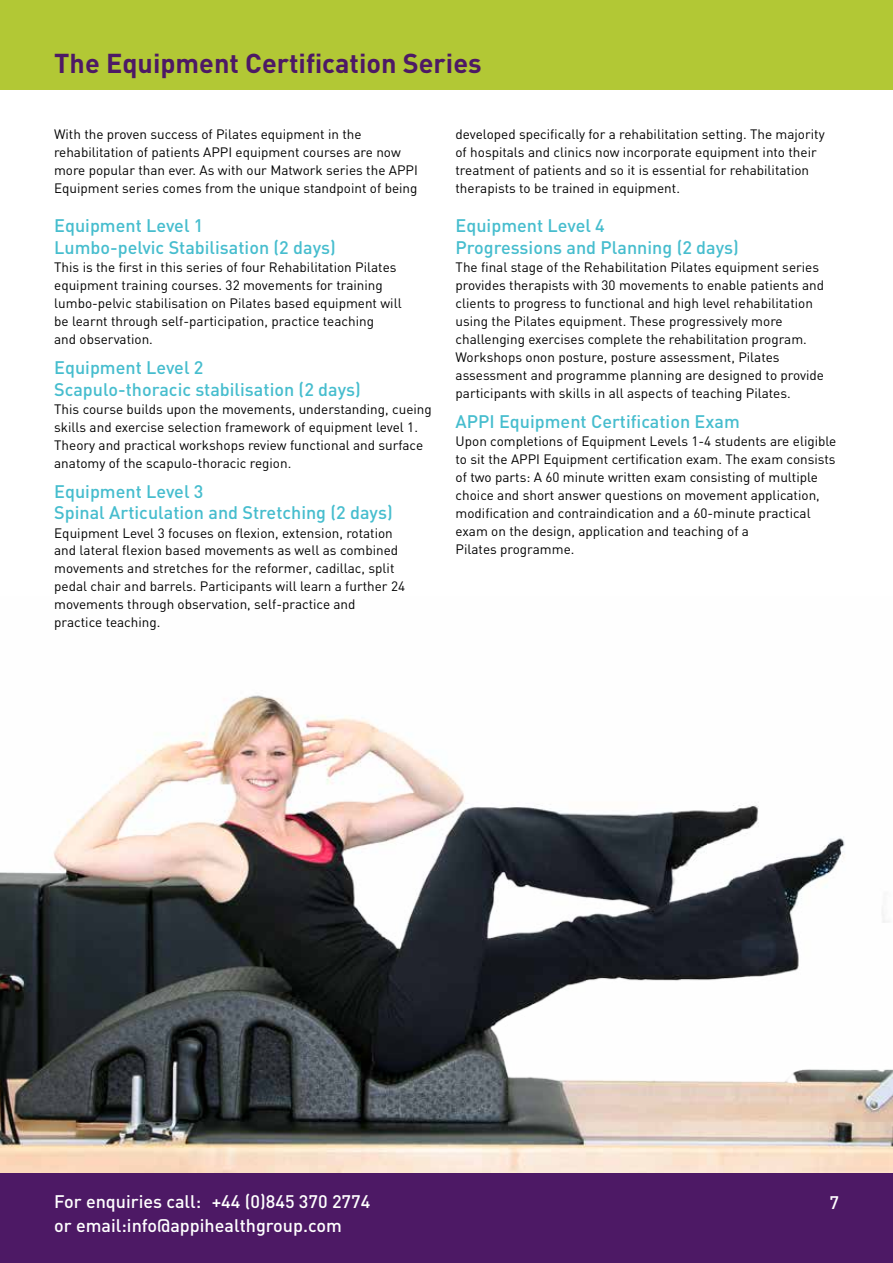
<style>
.page{position:relative;width:893px;height:1263px;background:#fff}
.page>*{position:absolute;margin:0;border:0;box-sizing:border-box;transform-origin:0 0}
.t1{font:700 27px "DIN";color:#4d1965}
.t2{font:500 18px/21.6px "DIN";color:#46bdce}
.t3{font:500 18px/24px "DIN";color:#fff}
.t4{font:13.5px/18px "DIN";color:#000}
</style>
<div class="page">
<img style="left:0;top:695px;width:893px;height:479px">
<div style="left:0;top:0;width:893px;height:89px;background:#b2c835"></div>
<div style="left:0;top:1174px;width:893px;height:89px;background:#4d1965"></div>
<h1 class="t1" style="left:54px;top:46px;width:429px">The Equipment Certification Series</h1>
<p class="t4" style="left:54px;top:124px;width:365px">With the proven success of Pilates equipment in the rehabilitation of patients APPI equipment courses are now more popular than ever. As with our Matwork series the APPI Equipment series comes from the unique standpoint of being</p>
<p class="t4" style="left:455px;top:124px;width:371px">developed specifically for a rehabilitation setting. The majority of hospitals and clinics now incorporate equipment into their treatment of patients and so it is essential for rehabilitation therapists to be trained in equipment.</p>
<h2 class="t2" style="left:54px;top:215px;width:283px">Equipment Level 1<br>Lumbo-pelvic Stabilisation (2 days)</h2>
<p class="t4" style="left:54px;top:258px;width:349px">This is the first in this series of four Rehabilitation Pilates equipment training courses. 32 movements for training lumbo-pelvic stabilisation on Pilates based equipment will be learnt through self-participation, practice teaching<br>and observation.</p>
<h2 class="t2" style="left:54px;top:356px;width:308px">Equipment Level 2<br>Scapulo-thoracic stabilisation (2 days)</h2>
<p class="t4" style="left:54px;top:400px;width:379px">This course builds upon the movements, understanding, cueing skills and exercise selection framework of equipment level 1.<br>Theory and practical workshops review functional and surface anatomy of the scapulo-thoracic region.</p>
<h2 class="t2" style="left:54px;top:480px;width:340px">Equipment Level 3<br>Spinal Articulation and Stretching (2 days)</h2>
<p class="t4" style="left:54px;top:523px;width:352px">Equipment Level 3 focuses on flexion, extension, rotation and lateral flexion based movements as well as combined movements and stretches for the reformer, cadillac, split pedal chair and barrels. Participants will learn a further 24 movements through observation, self-practice and practice teaching.</p>
<h2 class="t2" style="left:456px;top:215px;width:285px">Equipment Level 4<br>Progressions and Planning (2 days)</h2>
<p class="t4" style="left:456px;top:258px;width:370px">The final stage of the Rehabilitation Pilates equipment series provides therapists with 30 movements to enable patients and clients to progress to functional and high level rehabilitation using the Pilates equipment. These progressively more challenging exercises complete the rehabilitation program.<br>Workshops onon posture, posture assessment, Pilates assessment and programme planning are designed to provide participants with skills in all aspects of teaching Pilates.</p>
<h2 class="t2" style="left:456px;top:410px;width:286px">APPI Equipment Certification Exam</h2>
<p class="t4" style="left:456px;top:432px;width:382px">Upon completions of Equipment Levels 1-4 students are eligible to sit the APPI Equipment certification exam. The exam consists of two parts: A 60 minute written exam consisting of multiple choice and short answer questions on movement application, modification and contraindication and a 60-minute practical exam on the design, application and teaching of a<br>Pilates programme.</p>
<h2 class="t3" style="left:54px;top:1189px;width:318px">For enquiries call: +44 (0)845 370 2774 or email:info@appihealthgroup.com</h2>
<h2 class="t3" style="left:829px;top:1190px;width:11px">7</h2>
</div>
